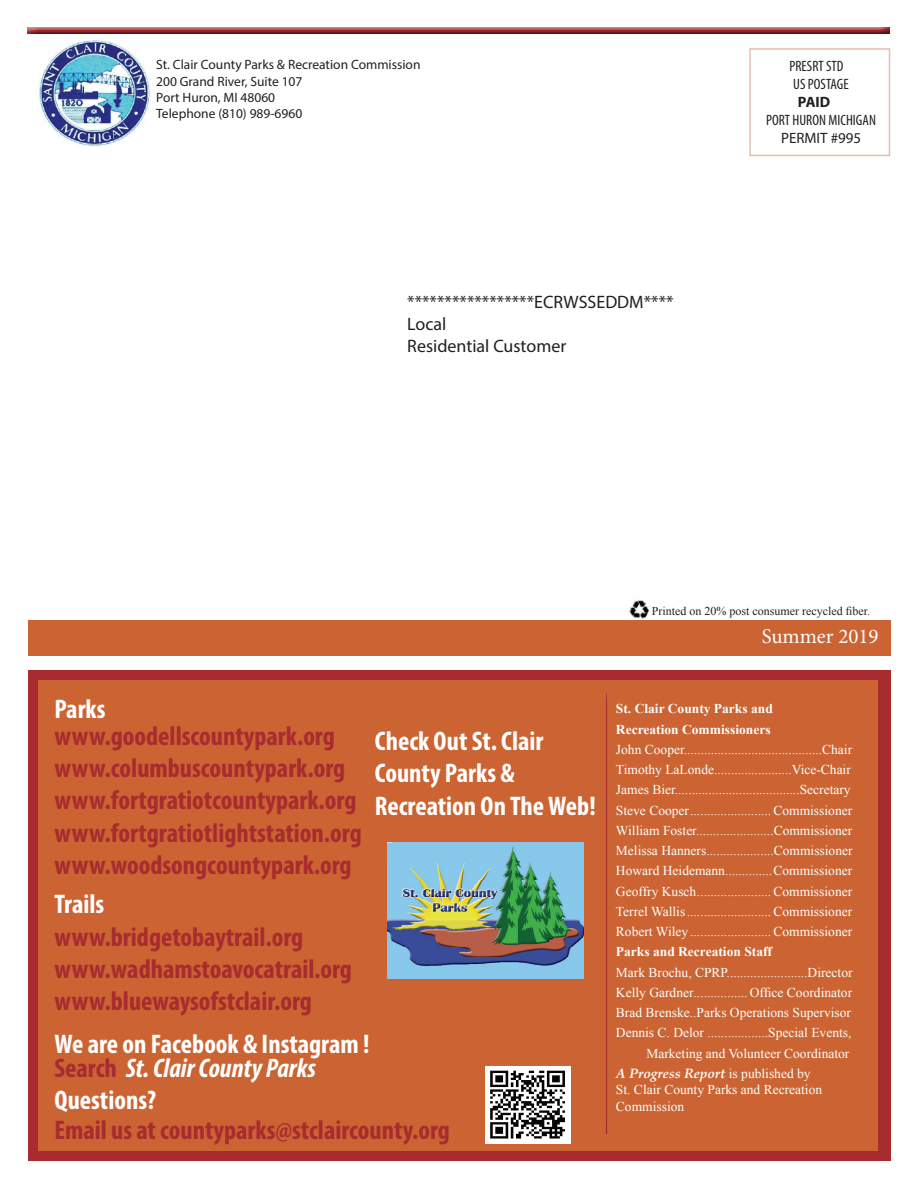
<style>
.page{position:relative;width:918px;height:1188px;background:#fff}
.page>*{position:absolute;margin:0;border:0;box-sizing:border-box;transform-origin:0 0}
.t1{font:700 condensed 27px/32.4px "Myriad Pro";color:#a82b2f}
.t2{font:700 condensed 27px/32.4px "Myriad Pro";color:#fff}
.t3{font:21px "Minion Pro";color:#fff}
.t4{font:18px/21.6px "Myriad Pro";color:#231f20}
.t5{font:condensed 15px/18px "Myriad Pro";letter-spacing:-.005em;color:#231f20}
.t6{font:15px "Myriad Pro";letter-spacing:-.005em;color:#231f20}
.t7{font:700 15px "Myriad Pro";color:#231f20}
.t8{font:13.5px/20.2px "Times New Roman";color:#fff}
.t9{font:13.5px/16.2px "Myriad Pro";color:#231f20}
.t10{font:700 13.5px/20.2px "Times New Roman";color:#fff}
.t11{font:italic 700 13.5px "Palatino Linotype";color:#fff}
.t12{font:12px "Times New Roman";color:#231f20}
.s1{color:#a82b2f}
.s2{font-style:italic}
.s3{font-family:"Times New Roman";font-weight:400;font-style:normal}
</style>
<div class="page">
<div style="left:28px;top:670px;width:863px;height:491px;background:#a82b2f"></div>
<div style="left:38px;top:680px;width:840px;height:471px;background:#cb6432"></div>
<div style="left:749px;top:48px;width:141px;height:108px;border:2px solid #e4bdb2"></div>
<img style="left:629px;top:600px;width:20px;height:19px">
<div style="left:28px;top:620px;width:863px;height:35px;background:#cb6432"></div>
<div style="left:27px;top:26px;width:864px;height:11px;background:#231f20;opacity:.75"></div>
<img style="left:39px;top:40px;width:112px;height:107px">
<div style="left:604px;top:696px;width:5px;height:440px;background:#231f20;opacity:.75"></div>
<img style="left:388px;top:843px;width:196px;height:135px">
<img style="left:486px;top:1066px;width:85px;height:77px">
<p class="t9" style="left:156px;top:56px;width:266px">St. Clair County Parks &amp; Recreation Commission<br>200 Grand River, Suite 107<br>Port Huron, MI 48060<br>Telephone (810) 989-6960</p>
<h3 class="t4" style="left:407px;top:291px;width:268px">*****************ECRWSSEDDM****<br>Local<br>Residential Customer</h3>
<p class="t5" style="left:790px;top:57px;width:61px">PRESRT STD<br>US POSTAGE</p>
<p class="t7" style="left:798px;top:92px;width:34px">PAID</p>
<p class="t5" style="left:766px;top:111px;width:111px">PORT HURON MICHIGAN</p>
<p class="t6" style="left:781px;top:128px;width:82px">PERMIT #995</p>
<p class="t12" style="left:652px;top:603px;width:220px">Printed on 20% post consumer recycled fiber.</p>
<h2 class="t3" style="left:762px;top:622px;width:118px">Summer 2019</h2>
<h1 class="t2" style="left:54px;top:692px;width:53px">Parks</h1>
<h1 class="t1" style="left:54px;top:719px;width:309px">www.goodellscountypark.org www.columbuscountypark.org www.fortgratiotcountypark.org www.fortgratiotlightstation.org www.woodsongcountypark.org</h1>
<h1 class="t2" style="left:54px;top:887px;width:51px">Trails</h1>
<h1 class="t1" style="left:54px;top:920px;width:299px">www.bridgetobaytrail.org www.wadhamstoavocatrail.org www.bluewaysofstclair.org</h1>
<h1 class="t2" style="left:54px;top:1031px;width:317px;line-height:24px">We are on Facebook &amp; Instagram !<br><span class="s1">Search</span> <span class="s2">St. Clair County Parks</span></h1>
<h1 class="t2" style="left:54px;top:1083px;width:103px">Questions?</h1>
<h1 class="t1" style="left:54px;top:1113px;width:397px">Email us at countyparks@stclaircounty.org</h1>
<h1 class="t2" style="left:375px;top:724px;width:222px">Check Out St. Clair<br>County Parks &amp;<br>Recreation On The Web!</h1>
<p class="t10" style="left:616px;top:698px;width:158px">St. Clair County Parks and<br>Recreation Commissioners</p>
<p class="t8" style="left:616px;top:739px;width:238px">John Cooper.........................................Chair Timothy LaLonde.......................Vice-Chair James Bier.....................................Secretary Steve Cooper........................ Commissioner William Foster.......................Commissioner Melissa Hanners....................Commissioner Howard Heidemann..............Commissioner Geoffry Kusch...................... Commissioner Terrel Wallis......................... Commissioner Robert Wiley ........................ Commissioner</p>
<p class="t10" style="left:616px;top:941px;width:158px">Parks and Recreation Staff</p>
<p class="t8" style="left:616px;top:962px;width:238px;text-align:right">Mark Brochu, CPRP........................Director Kelly Gardner................ Office Coordinator Brad Brenske..Parks Operations Supervisor Dennis C. Delor ..................Special Events, Marketing and Volunteer Coordinator</p>
<p class="t11" style="left:616px;top:1064px;width:196px">A Progress Report <span class="s3">is published by</span></p>
<p class="t8" style="left:616px;top:1081px;width:208px;line-height:16.5px">St. Clair County Parks and Recreation<br>Commission</p>
</div>
